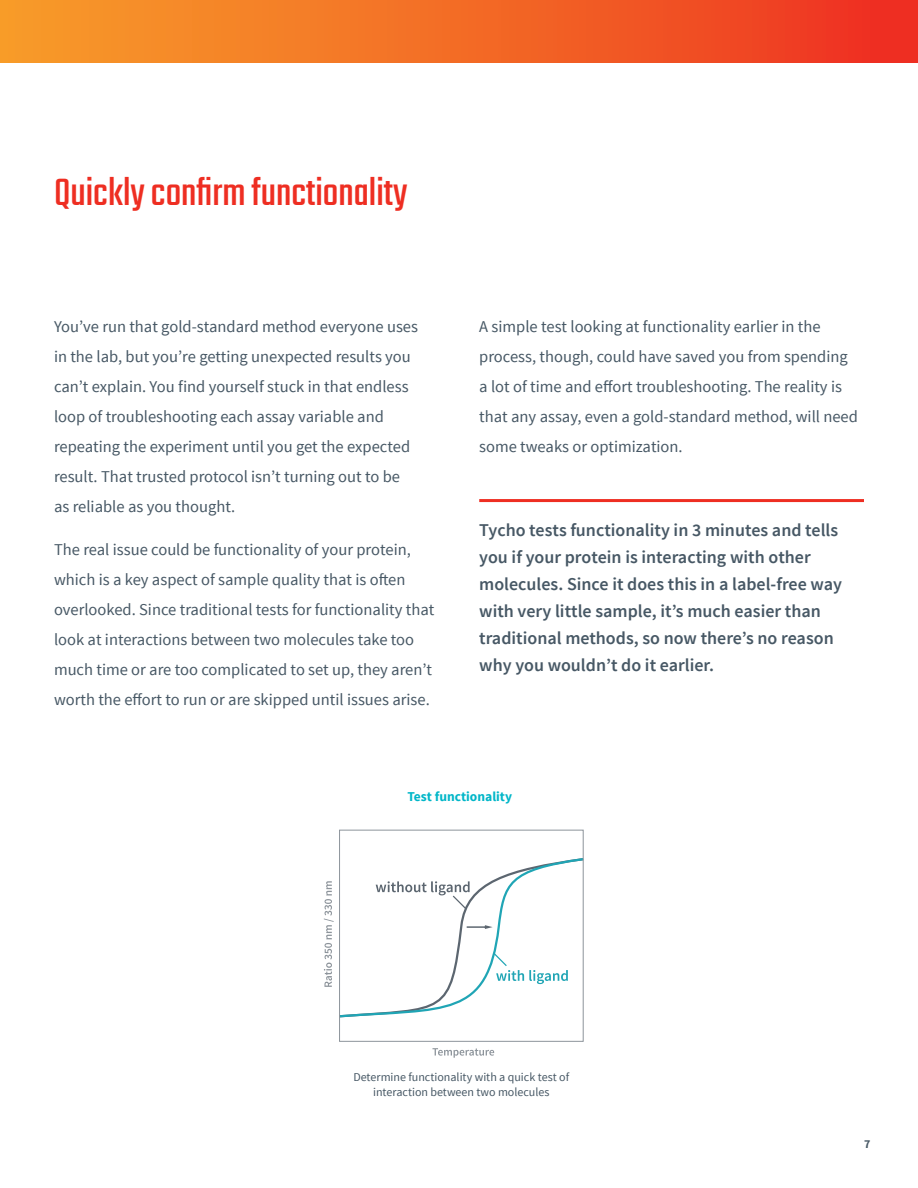
<style>
.page{position:relative;width:918px;height:1188px;background:#fff}
.page>*{position:absolute;margin:0;border:0;box-sizing:border-box;transform-origin:0 0}
._1__Header{font:42px "Teko";color:#ee2e22}
._3__Text{font:600 18px/27px "Source Sans Pro";color:#475865}
._3__Text-2{font:16.5px/30px "Source Sans Pro";color:#475865}
._3__Text-3{font:700 13.5px "Source Sans Pro";color:#00b6c8}
._3__Text-4{font:12px/15px "Source Sans Pro";color:#475865;text-align:center}
.t1{font:700 12px "Source Sans Pro";color:#475865}
</style>
<div class="page">
<div style="left:0;top:0;width:918px;height:63px;background:linear-gradient(to right,#f8a12a,#ee3122)"></div>
<hr style="left:479px;top:499px;width:385px;height:3px;background:#ee2e22">
<div style="left:339px;top:830px;width:245px;height:212px;border:1px solid #8d949b"></div>
<svg style="left:432px;top:1048px;width:62px;height:10px"></svg>
<svg style="left:324px;top:857px;width:260px;height:162px"></svg>
<p class="_1__Header" style="left:54px;top:169px;width:355px">Quickly confirm functionality</p>
<p class="_3__Text-2" style="left:54px;top:312px;width:366px">You’ve run that gold-standard method everyone uses in the lab, but you’re getting unexpected results you can’t explain. You find yourself stuck in that endless loop of troubleshooting each assay variable and repeating the experiment until you get the expected result. That trusted protocol isn’t turning out to be as reliable as you thought.</p>
<p class="_3__Text-2" style="left:54px;top:535px;width:382px">The real issue could be functionality of your protein, which is a key aspect of sample quality that is often overlooked. Since traditional tests for functionality that look at interactions between two molecules take too much time or are too complicated to set up, they aren’t worth the effort to run or are skipped until issues arise.</p>
<p class="_3__Text-2" style="left:479px;top:312px;width:380px">A simple test looking at functionality earlier in the process, though, could have saved you from spending a lot of time and effort troubleshooting. The reality is that any assay, even a gold-standard method, will need some tweaks or optimization.</p>
<p class="_3__Text" style="left:479px;top:517px;width:364px">Tycho tests functionality in 3 minutes and tells you if your protein is interacting with other molecules. Since it does this in a label-free way with very little sample, it’s much easier than traditional methods, so now there’s no reason why you wouldn’t do it earlier.</p>
<p class="_3__Text-3" style="left:407px;top:788px;width:106px">Test functionality</p>
<p class="_3__Text-4" style="left:353px;top:1070px;width:217px">Determine functionality with a quick test of interaction between two molecules</p>
<p class="t1" style="left:864px;top:1136px;width:8px">7</p>
</div>
